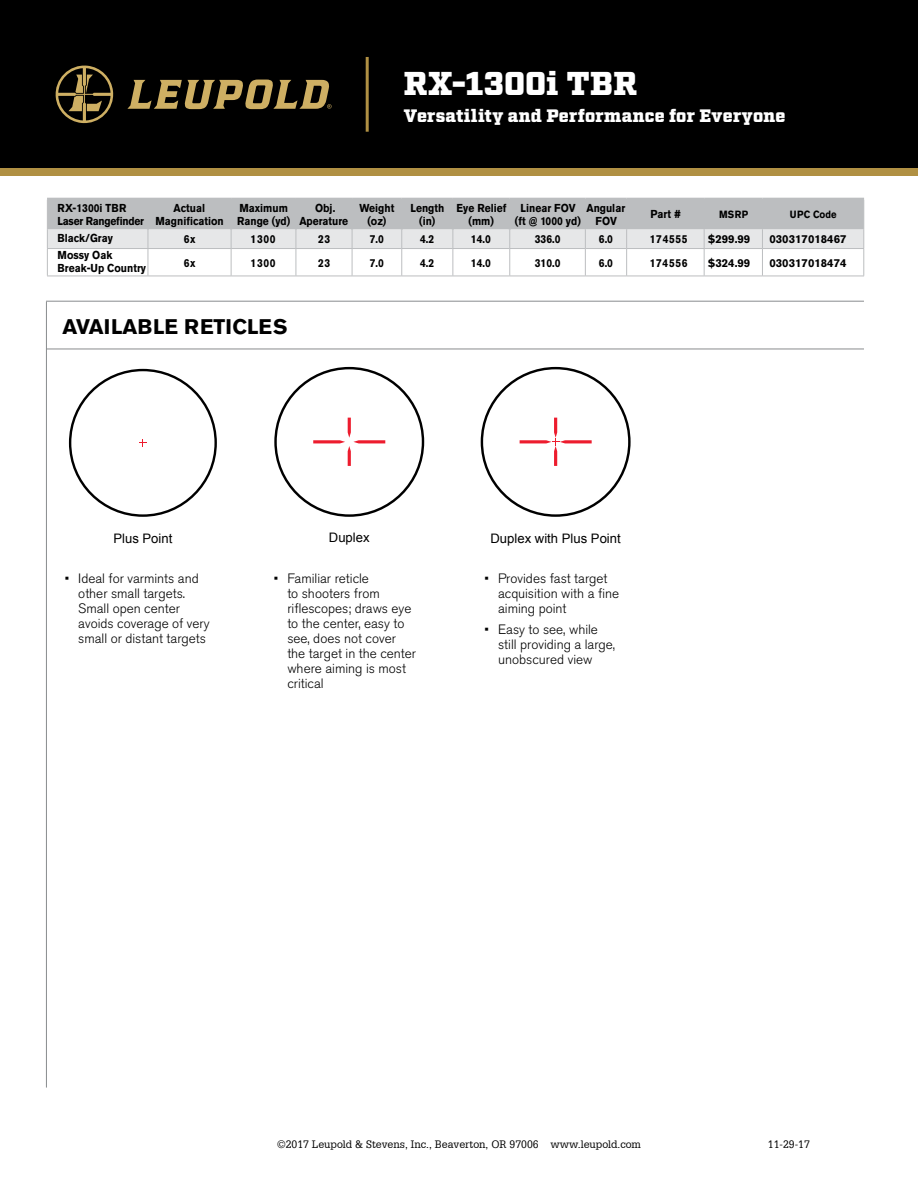
<style>
.page{position:relative;width:918px;height:1188px;background:#fff}
.page>*{position:absolute;margin:0;border:0;box-sizing:border-box;transform-origin:0 0}
.t1{font:900 33px "Factoria";letter-spacing:.01em;color:#fff}
.t2{font:700 21px "Akzidenz Grotesk BE";color:#000}
.t3{font:900 18px "Factoria";letter-spacing:.01em;color:#fff}
.t4{font:300 13.5px/15px "Akzidenz Grotesk BE";color:#000}
.t5{font:13.05px "Arial";color:#000}
.t6{font:700 11.4px/12.9px "Akzidenz Grotesk BE";color:#000;text-align:center;scale:.9 1}
.t7{font:700 11.4px "Akzidenz Grotesk BE";color:#000}
.t8{font:700 11.4px/12.3px "Akzidenz Grotesk BE";letter-spacing:-.025em;color:#000;scale:.9 1}
.t9{font:10.5px "Glypha LT";color:#000}
.t10{font:700 10.35px "Akzidenz Grotesk BE";letter-spacing:.03em;color:#000;scale:.9 1}
</style>
<div class="page">
<hr style="left:46px;top:302px;width:1px;height:786px;background:#898c8e">
<div style="left:0;top:0;width:918px;height:172px;background:#000"></div>
<svg style="left:55px;top:65px;width:59px;height:59px"></svg>
<svg style="left:127px;top:80px;width:205px;height:29px"></svg>
<hr style="left:366px;top:57px;width:3px;height:75px;background:#b09043">
<div style="left:0;top:168px;width:918px;height:8px;background:#b09043"></div>
<hr style="left:46px;top:301px;width:818px;height:1px;background:#898c8e">
<hr style="left:46px;top:349px;width:818px;height:1px;background:#898c8e">
<svg style="left:69px;top:369px;width:148px;height:148px"></svg>
<svg style="left:274px;top:367px;width:150px;height:150px"></svg>
<svg style="left:481px;top:367px;width:150px;height:150px"></svg>
<hr style="left:47px;top:198px;width:101px;height:2px;background:#bcbec0">
<hr style="left:148px;top:198px;width:83px;height:2px;background:#bcbec0">
<hr style="left:231px;top:198px;width:65px;height:2px;background:#bcbec0">
<hr style="left:296px;top:198px;width:56px;height:2px;background:#bcbec0">
<hr style="left:352px;top:198px;width:50px;height:2px;background:#bcbec0">
<hr style="left:402px;top:198px;width:51px;height:2px;background:#bcbec0">
<hr style="left:453px;top:198px;width:57px;height:2px;background:#bcbec0">
<hr style="left:510px;top:198px;width:75px;height:2px;background:#bcbec0">
<hr style="left:585px;top:198px;width:42px;height:2px;background:#bcbec0">
<hr style="left:627px;top:198px;width:77px;height:2px;background:#bcbec0">
<hr style="left:704px;top:198px;width:58px;height:2px;background:#bcbec0">
<hr style="left:762px;top:198px;width:102px;height:2px;background:#bcbec0">
<hr style="left:47px;top:276px;width:101px;height:1px;background:#bcbec0">
<hr style="left:352px;top:276px;width:50px;height:1px;background:#bcbec0">
<hr style="left:402px;top:276px;width:51px;height:1px;background:#bcbec0">
<hr style="left:453px;top:276px;width:57px;height:1px;background:#bcbec0">
<hr style="left:510px;top:276px;width:75px;height:1px;background:#bcbec0">
<hr style="left:585px;top:276px;width:42px;height:1px;background:#bcbec0">
<hr style="left:627px;top:276px;width:77px;height:1px;background:#bcbec0">
<hr style="left:704px;top:276px;width:58px;height:1px;background:#bcbec0">
<hr style="left:762px;top:276px;width:102px;height:1px;background:#bcbec0">
<hr style="left:148px;top:276px;width:83px;height:1px;background:#bcbec0">
<hr style="left:231px;top:276px;width:65px;height:1px;background:#bcbec0">
<hr style="left:296px;top:276px;width:56px;height:1px;background:#bcbec0">
<svg style="left:47px;top:200px;width:817px;height:76px"></svg>
<hr style="left:585px;top:200px;width:1px;height:30px;background:#bcbec0">
<hr style="left:626px;top:200px;width:1px;height:30px;background:#bcbec0">
<h1 class="t1" style="left:404px;top:64px;width:235px">RX-1300i TBR</h1>
<h3 class="t3" style="left:404px;top:105px;width:383px">Versatility and Performance for Everyone</h3>
<p class="t8" style="left:58px;top:202px;width:98px">RX-1300i TBR<br>Laser Rangefinder</p>
<p class="t6" style="left:156px;top:202px;width:77px">Actual<br>Magnification</p>
<p class="t6" style="left:237px;top:202px;width:60px;text-align:left">Maximum<br>Range (yd)</p>
<p class="t6" style="left:299px;top:202px;width:56px">Obj.<br>Aperature</p>
<p class="t6" style="left:360px;top:202px;width:40px">Weight (oz)</p>
<p class="t6" style="left:411px;top:202px;width:39px">Length (in)</p>
<p class="t6" style="left:457px;top:202px;width:57px">Eye Relief (mm)</p>
<p class="t6" style="left:515px;top:202px;width:75px">Linear FOV (ft @ 1000 yd)</p>
<p class="t6" style="left:587px;top:202px;width:44px">Angular<br>FOV</p>
<p class="t6" style="left:651px;top:208px;width:35px">Part #</p>
<p class="t10" style="left:719px;top:208px;width:34px">MSRP</p>
<p class="t10" style="left:790px;top:208px;width:53px">UPC Code</p>
<p class="t6" style="left:58px;top:232px;width:63px">Black/Gray</p>
<p class="t6" style="left:184px;top:233px;width:15px">6x</p>
<p class="t6" style="left:251px;top:233px;width:29px">1300</p>
<p class="t6" style="left:318px;top:233px;width:15px">23</p>
<p class="t6" style="left:370px;top:233px;width:17px">7.0</p>
<p class="t6" style="left:420px;top:233px;width:17px">4.2</p>
<p class="t6" style="left:471px;top:233px;width:24px">14.0</p>
<p class="t6" style="left:535px;top:233px;width:30px">336.0</p>
<p class="t6" style="left:599px;top:233px;width:17px">6.0</p>
<p class="t6" style="left:650px;top:233px;width:43px">174555</p>
<p class="t7" style="left:708px;top:233px;width:44px">$299.99</p>
<p class="t7" style="left:769px;top:233px;width:79px">030317018467</p>
<p class="t6" style="left:58px;top:249px;width:100px;text-align:left">Mossy Oak<br>Break-Up Country</p>
<p class="t6" style="left:184px;top:256px;width:15px">6x</p>
<p class="t6" style="left:251px;top:256px;width:29px">1300</p>
<p class="t6" style="left:318px;top:256px;width:15px">23</p>
<p class="t6" style="left:370px;top:256px;width:17px">7.0</p>
<p class="t6" style="left:420px;top:256px;width:17px">4.2</p>
<p class="t6" style="left:471px;top:256px;width:24px">14.0</p>
<p class="t6" style="left:535px;top:256px;width:30px">310.0</p>
<p class="t6" style="left:599px;top:256px;width:17px">6.0</p>
<p class="t6" style="left:650px;top:256px;width:43px">174556</p>
<p class="t7" style="left:708px;top:256px;width:44px">$324.99</p>
<p class="t7" style="left:769px;top:256px;width:79px">030317018474</p>
<h2 class="t2" style="left:63px;top:315px;width:226px">AVAILABLE RETICLES</h2>
<p class="t5" style="left:113px;top:530px;width:60px">Plus Point</p>
<p class="t5" style="left:329px;top:529px;width:42px">Duplex</p>
<p class="t5" style="left:490px;top:530px;width:132px">Duplex with Plus Point</p>
<p class="t4" style="left:287px;top:571px;width:130px;text-indent:-14px">• Familiar reticle<br>to shooters from riflescopes; draws eye to the center, easy to see, does not cover the target in the center where aiming is most critical</p>
<p class="t4" style="left:498px;top:571px;width:122px;text-indent:-14px">• Provides fast target acquisition with a fine aiming point</p>
<p class="t4" style="left:78px;top:571px;width:133px;text-indent:-14px">• Ideal for varmints and other small targets.<br>Small open center avoids coverage of very small or distant targets</p>
<p class="t4" style="left:498px;top:622px;width:119px;text-indent:-14px">• Easy to see, while still providing a large, unobscured view</p>
<p class="t9" style="left:277px;top:1137px;width:365px">©2017 Leupold &amp; Stevens, Inc., Beaverton, OR 97006 www.leupold.com</p>
<p class="t9" style="left:768px;top:1137px;width:44px">11-29-17</p>
</div>
